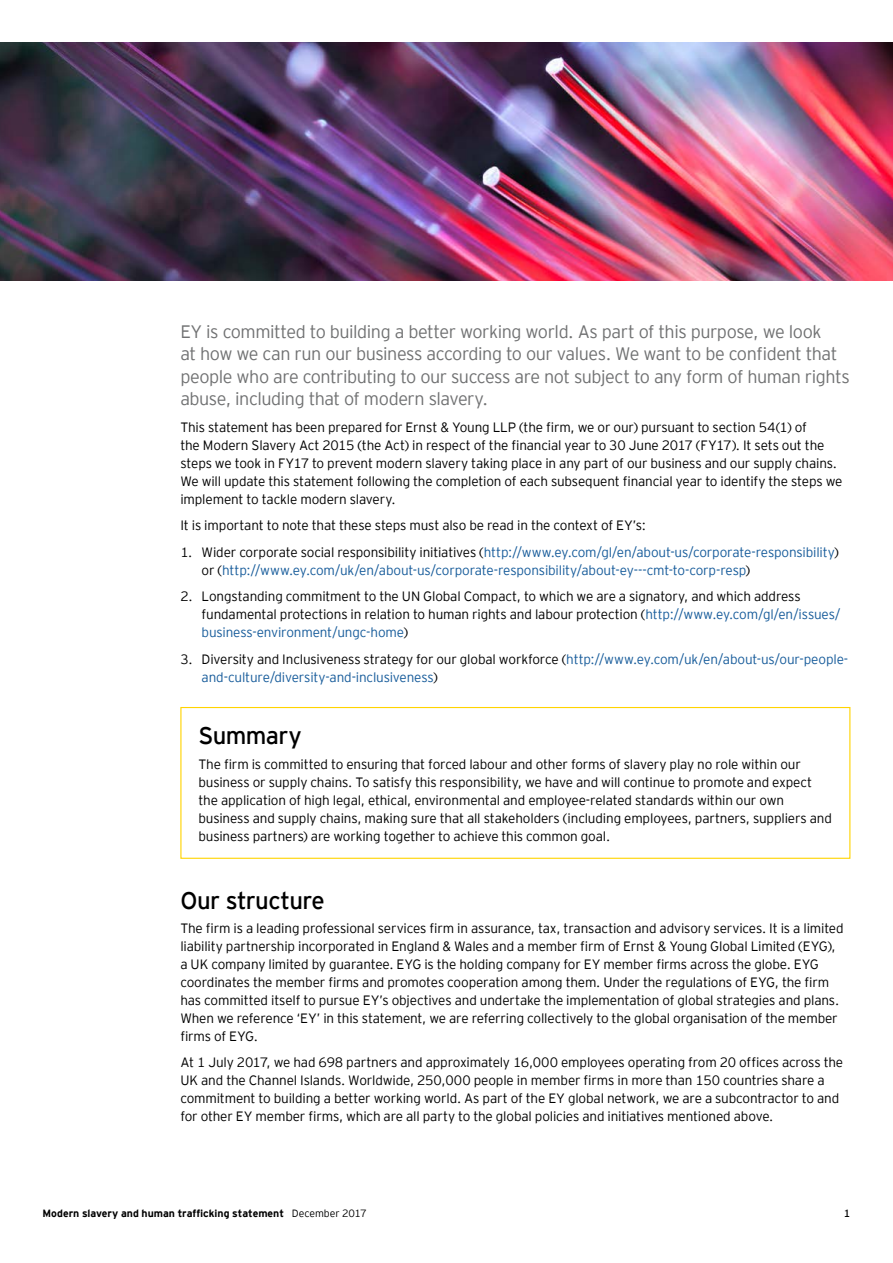
<style>
.page{position:relative;width:893px;height:1263px;background:#fff}
.page>*{position:absolute;margin:0;border:0;box-sizing:border-box;transform-origin:0 0}
.t1{font:24px "EY Interstate";letter-spacing:-.025em;color:#000}
.t2{font:300 18px/22.5px "EY Interstate";letter-spacing:-.025em;color:#707172}
.t3{font:300 13.5px/18px "EY Interstate";letter-spacing:-.01em;color:#000}
.t4{font:300 13.5px/18px "EY Interstate";letter-spacing:-.015em;color:#165b9a}
.t5{font:700 10.5px "EY Interstate";color:#000}
.t6{font:10.5px "EY Interstate";color:#000}
.s1{color:#000}
.s2{color:#165b9a}
.s3{font-weight:300}
</style>
<div class="page">
<img style="left:0;top:43px;width:893px;height:238px">
<div style="left:180px;top:707px;width:670px;height:152px;border:1px solid #ffd400"></div>
<p class="t2" style="left:180px;top:319px;width:671px">EY is committed to building a better working world. As part of this purpose, we look<br>at how we can run our business according to our values. We want to be confident that people who are contributing to our success are not subject to any form of human rights abuse, including that of modern slavery.</p>
<p class="t3" style="left:180px;top:417px;width:664px">This statement has been prepared for Ernst &amp; Young LLP (the firm, we or our) pursuant to section 54(1) of<br>the Modern Slavery Act 2015 (the Act) in respect of the financial year to 30 June 2017 (FY17). It sets out the steps we took in FY17 to prevent modern slavery taking place in any part of our business and our supply chains.<br>We will update this statement following the completion of each subsequent financial year to identify the steps we implement to tackle modern slavery.</p>
<p class="t3" style="left:180px;top:515px;width:467px">It is important to note that these steps must also be read in the context of EY’s:</p>
<p class="t4" style="left:202px;top:542px;width:639px;text-indent:-21px"><span class="s1">1. Wider corporate social responsibility initiatives (</span>http://www.ey.com/gl/en/about-us/corporate-responsibility<span class="s1">) or (</span>http://www.ey.com/uk/en/about-us/corporate-responsibility/about-ey---cmt-to-corp-resp<span class="s1">)</span></p>
<p class="t3" style="left:202px;top:586px;width:640px;text-indent:-21px">2. Longstanding commitment to the UN Global Compact, to which we are a signatory, and which address fundamental protections in relation to human rights and labour protection (<span class="s2">http://www.ey.com/gl/en/issues/ business-environment/ungc-home</span>)</p>
<p class="t4" style="left:202px;top:649px;width:648px;text-indent:-21px"><span class="s1">3. Diversity and Inclusiveness strategy for our global workforce (</span>http://www.ey.com/uk/en/about-us/our-people&shy;and-culture/diversity-and-inclusiveness<span class="s1">)</span></p>
<h1 class="t1" style="left:198px;top:719px;width:105px">Summary</h1>
<p class="t3" style="left:198px;top:754px;width:635px">The firm is committed to ensuring that forced labour and other forms of slavery play no role within our business or supply chains. To satisfy this responsibility, we have and will continue to promote and expect the application of high legal, ethical, environmental and employee-related standards within our own business and supply chains, making sure that all stakeholders (including employees, partners, suppliers and business partners) are working together to achieve this common goal.</p>
<h1 class="t1" style="left:180px;top:883px;width:146px">Our structure</h1>
<p class="t3" style="left:180px;top:918px;width:665px">The firm is a leading professional services firm in assurance, tax, transaction and advisory services. It is a limited liability partnership incorporated in England &amp; Wales and a member firm of Ernst &amp; Young Global Limited (EYG), a UK company limited by guarantee. EYG is the holding company for EY member firms across the globe. EYG coordinates the member firms and promotes cooperation among them. Under the regulations of EYG, the firm has committed itself to pursue EY’s objectives and undertake the implementation of global strategies and plans.<br>When we reference ‘EY’ in this statement, we are referring collectively to the global organisation of the member firms of EYG.</p>
<p class="t3" style="left:180px;top:1053px;width:664px">At 1 July 2017, we had 698 partners and approximately 16,000 employees operating from 20 offices across the UK and the Channel Islands. Worldwide, 250,000 people in member firms in more than 150 countries share a commitment to building a better working world. As part of the EY global network, we are a subcontractor to and for other EY member firms, which are all party to the global policies and initiatives mentioned above.</p>
<p class="t5" style="left:43px;top:1206px;width:326px">Modern slavery and human trafficking statement <span class="s3">December 2017</span></p>
<p class="t6" style="left:844px;top:1206px;width:8px">1</p>
</div>
